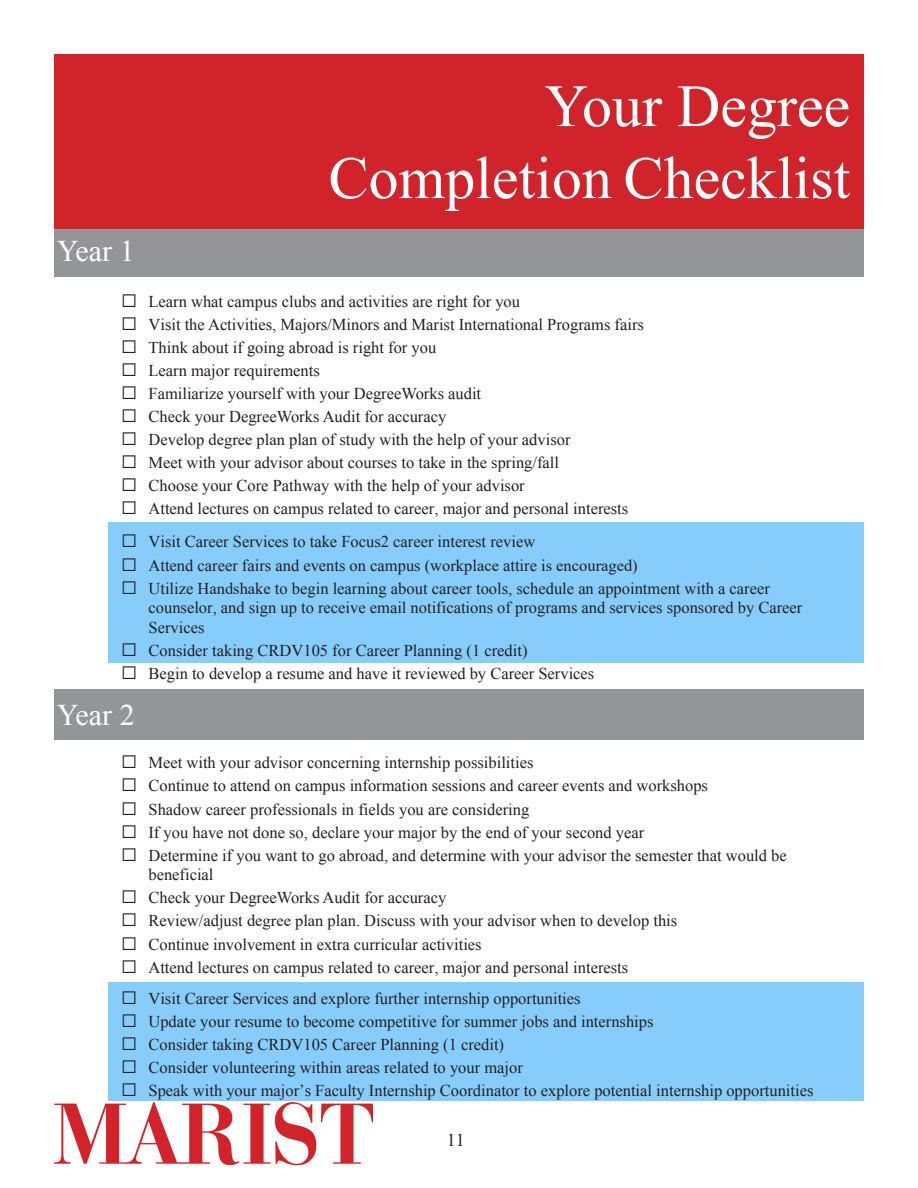
<style>
.page{position:relative;width:918px;height:1188px;background:#fff}
.page>*{position:absolute;margin:0;border:0;box-sizing:border-box;transform-origin:0 0}
.t1{font:60px/72px "Times New Roman";color:#fff;text-align:right}
.t2{font:30px "Times New Roman";color:#fff}
.t3{font:18px "Times New Roman";color:#231f20}
.t4{font:16.5px/23.1px "Times New Roman";color:#231f20}
</style>
<div class="page">
<img style="left:54px;top:1103px;width:318px;height:62px">
<div style="left:54px;top:54px;width:810px;height:176px;background:#d1232a"></div>
<div style="left:54px;top:230px;width:810px;height:47px;background:#939598"></div>
<div style="left:108px;top:522px;width:756px;height:141px;background:#87cdfc"></div>
<div style="left:54px;top:689px;width:810px;height:51px;background:#939598"></div>
<div style="left:108px;top:982px;width:756px;height:119px;background:#87cdfc"></div>
<p class="t1" style="left:328px;top:68px;width:523px">Your Degree<br>Completion Checklist</p>
<p class="t2" style="left:57px;top:230px;width:79px">Year 1</p>
<p class="t4" style="left:122px;top:289px;width:524px">☐ Learn what campus clubs and activities are right for you<br>☐ Visit the Activities, Majors/Minors and Marist International Programs fairs ☐ Think about if going abroad is right for you<br>☐ Learn major requirements<br>☐ Familiarize yourself with your DegreeWorks audit<br>☐ Check your DegreeWorks Audit for accuracy<br>☐ Develop degree plan plan of study with the help of your advisor<br>☐ Meet with your advisor about courses to take in the spring/fall<br>☐ Choose your Core Pathway with the help of your advisor<br>☐ Attend lectures on campus related to career, major and personal interests</p>
<p class="t4" style="left:122px;top:530px;width:650px">☐ Visit Career Services to take Focus2 career interest review<br>☐ Attend career fairs and events on campus (workplace attire is encouraged)<br>☐ Utilize Handshake to begin learning about career tools, schedule an appointment with a career</p>
<p class="t4" style="left:149px;top:597px;width:655px;line-height:19.8px">counselor, and sign up to receive email notifications of programs and services sponsored by Career<br>Services</p>
<p class="t4" style="left:122px;top:639px;width:474px">☐ Consider taking CRDV105 for Career Planning (1 credit)<br>☐ Begin to develop a resume and have it reviewed by Career Services</p>
<p class="t2" style="left:57px;top:694px;width:79px">Year 2</p>
<p class="t4" style="left:122px;top:751px;width:667px">☐ Meet with your advisor concerning internship possibilities<br>☐ Continue to attend on campus information sessions and career events and workshops<br>☐ Shadow career professionals in fields you are considering<br>☐ If you have not done so, declare your major by the end of your second year<br>☐ Determine if you want to go abroad, and determine with your advisor the semester that would be</p>
<p class="t4" style="left:121px;top:863px;width:557px;text-indent:27px">beneficial<br>☐ Check your DegreeWorks Audit for accuracy<br>☐ Review/adjust degree plan plan. Discuss with your advisor when to develop this ☐ Continue involvement in extra curricular activities<br>☐ Attend lectures on campus related to career, major and personal interests</p>
<p class="t4" style="left:121px;top:987px;width:693px">☐ Visit Career Services and explore further internship opportunities<br>☐ Update your resume to become competitive for summer jobs and internships<br>☐ Consider taking CRDV105 Career Planning (1 credit)<br>☐ Consider volunteering within areas related to your major<br>☐ Speak with your major’s Faculty Internship Coordinator to explore potential internship opportunities</p>
<p class="t3" style="left:447px;top:1128px;width:19px">11</p>
</div>
